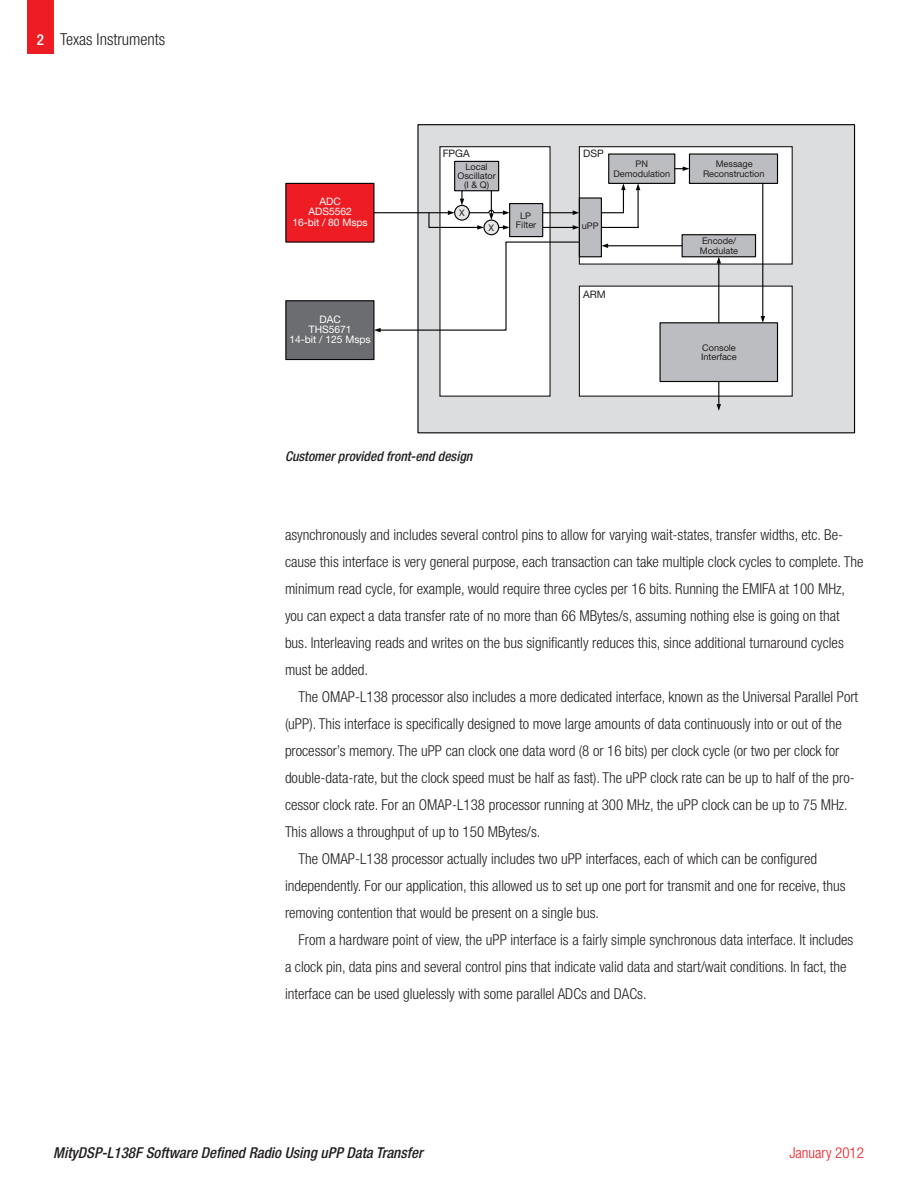
<style>
.page{position:relative;width:918px;height:1188px;background:#fff}
.page>*{position:absolute;margin:0;border:0;box-sizing:border-box;transform-origin:0 0}
.t1{font:300 condensed 16.5px "Helvetica Neue LT Std";color:#231f20}
.t2{font:300 condensed 15px/27px "Helvetica Neue LT Std";color:#231f20}
.t3{font:italic 500 condensed 15px "Helvetica Neue LT Std";color:#231f20}
.t4{font:300 condensed 15px "Helvetica Neue LT Std";color:#ee1d23}
.t5{font:italic 500 condensed 13.5px "Helvetica Neue LT Std";color:#231f20}
.t6{font:10.35px/10.4px "Helvetica Neue";letter-spacing:-.005em;color:#fff;text-align:center}
.t7{font:10.35px "Helvetica Neue";letter-spacing:-.005em;color:#231f20}
.t8{font:9.15px/9.1px "Helvetica Neue";letter-spacing:-.005em;color:#231f20;text-align:center}
.s1{font-weight:500;font-size:15px;color:#fff}
</style>
<div class="page">
<div style="left:27px;top:0;width:27px;height:54px;background:#ee1d23"></div>
<div style="left:285px;top:183px;width:90px;height:60px;background:#ee1d23;border:1px solid #040504"></div>
<div style="left:285px;top:300px;width:90px;height:60px;background:#6c6d70;border:1px solid #040504"></div>
<div style="left:418px;top:125px;width:437px;height:308px;background:#dcdddf"></div>
<div style="left:417px;top:124px;width:438px;height:309px;border:1px solid #040504"></div>
<div style="left:439px;top:146px;width:112px;height:251px;background:#fff;border:1px solid #231f20"></div>
<div style="left:579px;top:146px;width:214px;height:119px;background:#fff;border:1px solid #231f20"></div>
<div style="left:579px;top:286px;width:214px;height:111px;background:#fff;border:1px solid #231f20"></div>
<div style="left:454px;top:161px;width:45px;height:30px;background:#bcbdc0;border:1px solid #040504"></div>
<hr style="left:374px;top:212px;width:74px;height:1px;background:#040504">
<div style="left:509px;top:203px;width:34px;height:34px;background:#bcbdc0;border:1px solid #040504"></div>
<svg style="left:484px;top:220px;width:15px;height:15px"></svg>
<div style="left:483px;top:220px;width:16px;height:15px;border:1px solid #040504;border-radius:50%"></div>
<svg style="left:428px;top:191px;width:82px;height:39px"></svg>
<hr style="left:543px;top:212px;width:30px;height:1px;background:#040504">
<svg style="left:573px;top:210px;width:6px;height:5px"></svg>
<hr style="left:543px;top:227px;width:30px;height:1px;background:#040504">
<svg style="left:573px;top:225px;width:6px;height:5px"></svg>
<div style="left:579px;top:197px;width:23px;height:60px;background:#bcbdc0;border:1px solid #040504"></div>
<div style="left:608px;top:153px;width:67px;height:31px;background:#bcbdc0;border:1px solid #040504"></div>
<div style="left:689px;top:153px;width:89px;height:31px;background:#bcbdc0;border:1px solid #040504"></div>
<svg style="left:601px;top:183px;width:25px;height:30px"></svg>
<hr style="left:601px;top:227px;width:37px;height:1px;background:#040504">
<hr style="left:638px;top:190px;width:1px;height:37px;background:#040504">
<svg style="left:636px;top:183px;width:4px;height:7px"></svg>
<svg style="left:675px;top:166px;width:14px;height:5px"></svg>
<hr style="left:762px;top:183px;width:1px;height:134px;background:#040504">
<svg style="left:761px;top:316px;width:4px;height:6px"></svg>
<div style="left:659px;top:322px;width:119px;height:60px;background:#bcbdc0;border:1px solid #040504"></div>
<div style="left:682px;top:234px;width:74px;height:23px;background:#bcbdc0;border:1px solid #040504"></div>
<hr style="left:718px;top:263px;width:1px;height:60px;background:#040504">
<svg style="left:717px;top:257px;width:4px;height:7px"></svg>
<hr style="left:608px;top:245px;width:74px;height:1px;background:#040504">
<svg style="left:601px;top:244px;width:7px;height:4px"></svg>
<svg style="left:374px;top:241px;width:207px;height:91px"></svg>
<svg style="left:717px;top:382px;width:4px;height:29px"></svg>
<p class="t1" style="left:37px;top:30px;width:130px"><span class="s1">2</span> Texas Instruments</p>
<p class="t6" style="left:292px;top:196px;width:77px">ADC<br>ADS5562<br>16-bit / 80 Msps</p>
<p class="t6" style="left:289px;top:314px;width:83px">DAC<br>THS5671<br>14-bit / 125 Msps</p>
<p class="t7" style="left:443px;top:148px;width:28px">FPGA</p>
<p class="t7" style="left:583px;top:148px;width:22px">DSP</p>
<p class="t8" style="left:457px;top:162px;width:40px">Local<br>Oscillator (I &amp; Q)</p>
<p class="t8" style="left:459px;top:208px;width:7px">X</p>
<p class="t8" style="left:516px;top:211px;width:22px">LP<br>Filter</p>
<p class="t8" style="left:489px;top:223px;width:7px">X</p>
<p class="t8" style="left:582px;top:221px;width:18px">uPP</p>
<p class="t8" style="left:614px;top:159px;width:58px">PN<br>Demodulation</p>
<p class="t8" style="left:703px;top:159px;width:63px">Message<br>Reconstruction</p>
<p class="t8" style="left:700px;top:237px;width:40px;text-align:left">Encode/<br>Modulate</p>
<p class="t7" style="left:583px;top:288px;width:24px">ARM</p>
<p class="t8" style="left:701px;top:343px;width:37px;text-align:left">Console<br>Interface</p>
<p class="t5" style="left:285px;top:449px;width:189px">Customer provided front-end design</p>
<p class="t2" style="left:285px;top:522px;width:580px">asynchronously and includes several control pins to allow for varying wait-states, transfer widths, etc. Be&shy;cause this interface is very general purpose, each transaction can take multiple clock cycles to complete. The minimum read cycle, for example, would require three cycles per 16 bits. Running the EMIFA at 100 MHz, you can expect a data transfer rate of no more than 66 MBytes/s, assuming nothing else is going on that bus. Interleaving reads and writes on the bus significantly reduces this, since additional turnaround cycles must be added.</p>
<p class="t2" style="left:298px;top:684px;width:561px">The OMAP-L138 processor also includes a more dedicated interface, known as the Universal Parallel Port</p>
<p class="t2" style="left:285px;top:711px;width:558px">(uPP). This interface is specifically designed to move large amounts of data continuously into or out of the</p>
<p class="t2" style="left:285px;top:738px;width:556px">processor’s memory. The uPP can clock one data word (8 or 16 bits) per clock cycle (or two per clock for</p>
<p class="t2" style="left:285px;top:765px;width:571px">double-data-rate, but the clock speed must be half as fast). The uPP clock rate can be up to half of the pro-</p>
<p class="t2" style="left:285px;top:792px;width:564px">cessor clock rate. For an OMAP-L138 processor running at 300 MHz, the uPP clock can be up to 75 MHz.</p>
<p class="t2" style="left:285px;top:819px;width:257px">This allows a throughput of up to 150 MBytes/s.</p>
<p class="t2" style="left:298px;top:846px;width:520px">The OMAP-L138 processor actually includes two uPP interfaces, each of which can be configured</p>
<p class="t2" style="left:285px;top:873px;width:562px">independently. For our application, this allowed us to set up one port for transmit and one for receive, thus</p>
<p class="t2" style="left:285px;top:900px;width:316px">removing contention that would be present on a single bus.</p>
<p class="t2" style="left:298px;top:927px;width:556px">From a hardware point of view, the uPP interface is a fairly simple synchronous data interface. It includes</p>
<p class="t2" style="left:285px;top:954px;width:563px">a clock pin, data pins and several control pins that indicate valid data and start/wait conditions. In fact, the</p>
<p class="t2" style="left:285px;top:981px;width:363px">interface can be used gluelessly with some parallel ADCs and DACs.</p>
<p class="t3" style="left:53px;top:1144px;width:371px">MityDSP-L138F Software Defined Radio Using uPP Data Transfer</p>
<p class="t4" style="left:789px;top:1144px;width:76px">January 2012</p>
</div>
